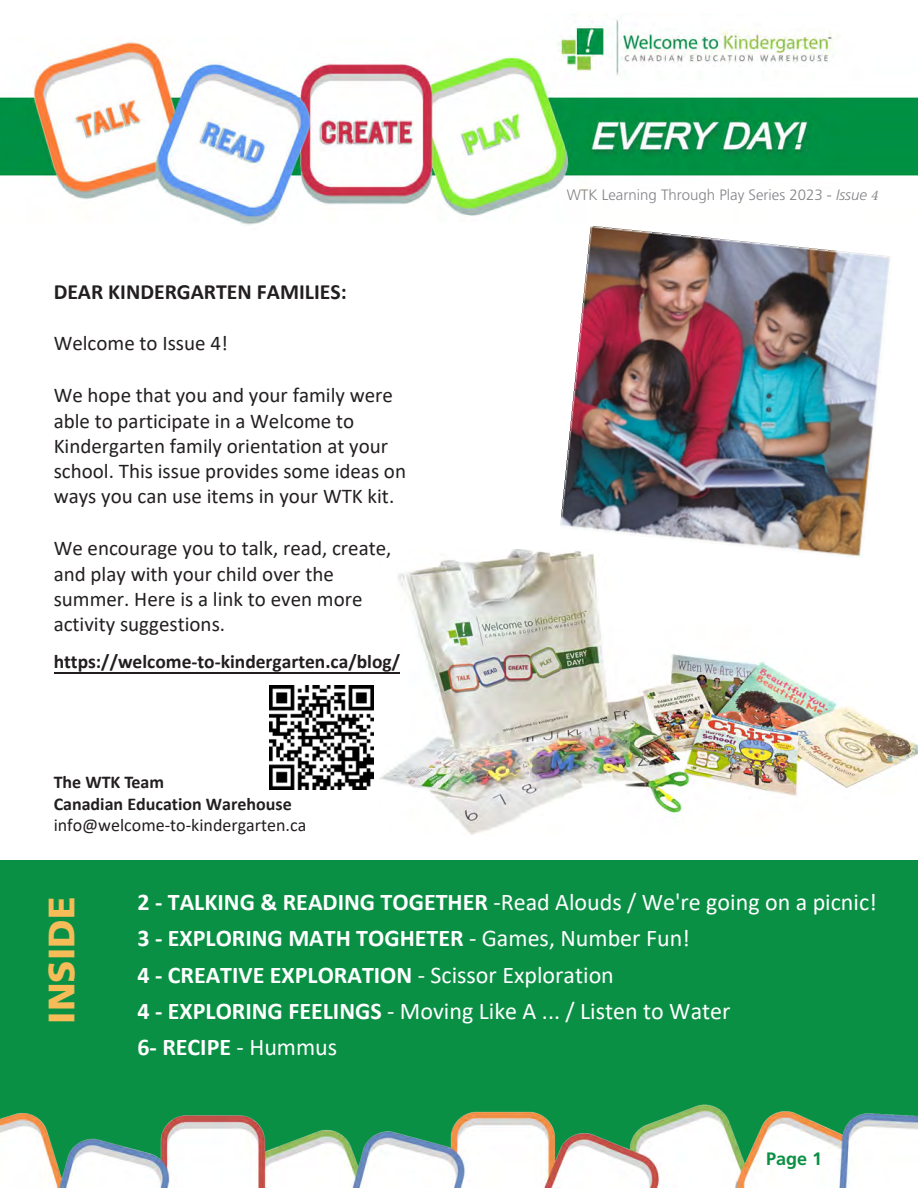
<style>
.page{position:relative;width:918px;height:1188px;background:#fff}
.page>*{position:absolute;margin:0;border:0;box-sizing:border-box;transform-origin:0 0}
.t1{font:900 36.75px "Frutiger LT Std";color:#f5bc58}
.t2{font:24px/36.3px "Calibri";color:#fff}
.t3{font:700 21.75px "Calibri";color:#231f20}
.t4{font:21px/25.2px "Calibri";color:#231f20}
.t5{font:700 19.5px "Calibri";color:#221e1f}
.t6{font:700 18px/21.6px "Calibri";color:#231f20}
.t7{font:18px "Calibri";color:#231f20}
.t8{font:700 18px "Frutiger LT Std";color:#0a9045}
.t9{font:300 15px "Frutiger LT Std";color:#848488}
.s1{font-style:italic}
.s2{font-family:"Minion Pro";font-weight:400;font-style:italic}
.s3{font-weight:700}
</style>
<div class="page">
<div style="left:0;top:860px;width:918px;height:328px;background:#0a9045"></div>
<img style="left:0;top:1104px;width:918px;height:84px">
<img style="left:0;top:42px;width:918px;height:184px">
<img style="left:543px;top:19px;width:328px;height:62px">
<div style="left:764px;top:205px;width:100px;height:85px;background:#fff"></div>
<img style="left:380px;top:550px;width:538px;height:285px">
<img style="left:560px;top:226px;width:332px;height:332px">
<img style="left:270px;top:686px;width:103px;height:103px">
<hr style="left:54px;top:672px;width:346px;height:1px;background:#221e1f">
<p class="t3" style="left:54px;top:277px;width:295px">DEAR KINDERGARTEN FAMILIES:</p>
<p class="t4" style="left:54px;top:330px;width:176px">Welcome to Issue 4!</p>
<p class="t4" style="left:54px;top:382px;width:354px">We hope that you and your family were able to participate in a Welcome to Kindergarten family orientation at your school. This issue provides some ideas on ways you can use items in your WTK kit.</p>
<p class="t4" style="left:54px;top:535px;width:339px">We encourage you to talk, read, create, and play with your child over the summer. Here is a link to even more activity suggestions.</p>
<p class="t5" style="left:54px;top:648px;width:348px">https://welcome-to-kindergarten.ca/blog/</p>
<p class="t6" style="left:54px;top:771px;width:240px">The WTK Team<br>Canadian Education Warehouse</p>
<p class="t7" style="left:54px;top:813px;width:254px">info@welcome-to-kindergarten.ca</p>
<p class="t9" style="left:567px;top:186px;width:313px">WTK Learning Through Play Series 2023 - <span class="s1">Issue</span> <span class="s2">4</span></p>
<p class="t1" style="left:39px;top:1024px;width:128px;rotate:-90deg">INSIDE</p>
<p class="t2" style="left:137px;top:883px;width:741px"><span class="s3">2 - TALKING &amp; READING TOGETHER</span> -Read Alouds / We're going on a picnic!<br><span class="s3">3 - EXPLORING MATH TOGHETER</span> - Games, Number Fun!<br><span class="s3">4 - CREATIVE EXPLORATION</span> - Scissor Exploration<br><span class="s3">4 - EXPLORING FEELINGS</span> - Moving Like A ... / Listen to Water<br><span class="s3">6- RECIPE</span> - Hummus</p>
<p class="t8" style="left:766px;top:1148px;width:58px">Page 1</p>
</div>
